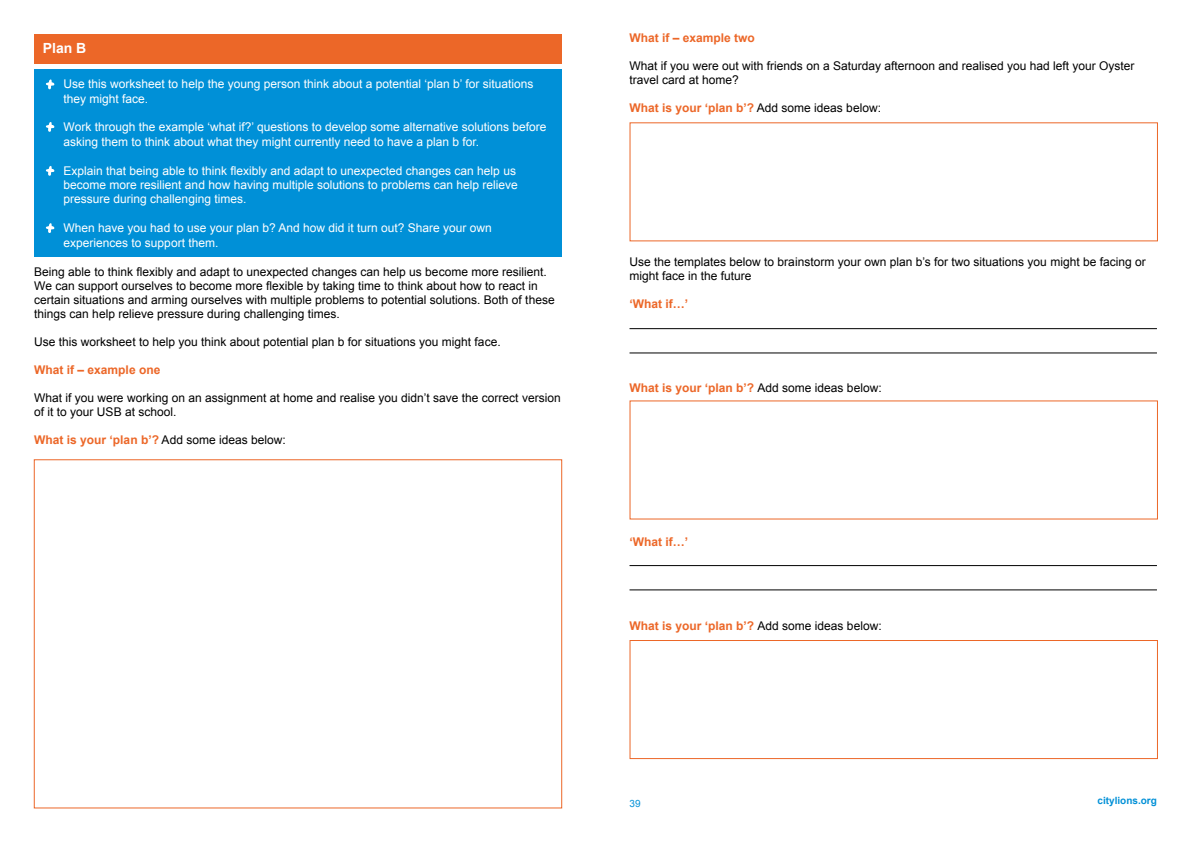
<style>
.page{position:relative;width:1191px;height:842px;background:#fff}
.page>*{position:absolute;margin:0;border:0;box-sizing:border-box;transform-origin:0 0}
.t1{font:700 14px "Arial";color:#fff}
.t2{font:12px/14px "Arial";color:#000}
.t3{font:12px/14.4px "Arial";color:#fff}
.t4{font:700 12px "Arial";color:#ec6728}
.t5{font:700 10px "Arial";color:#0090d7}
.t6{font:10px "Arial";color:#0090d7}
.s1{font-weight:400;color:#000}
</style>
<div class="page">
<div style="left:34px;top:34px;width:528px;height:30px;background:#ec6728"></div>
<div style="left:629px;top:640px;width:529px;height:119px;border:1px solid #ec6728"></div>
<div style="left:34px;top:69px;width:528px;height:188px;background:#0090d7"></div>
<hr style="left:629px;top:328px;width:528px;height:1px;background:#000">
<hr style="left:629px;top:565px;width:528px;height:1px;background:#000">
<hr style="left:629px;top:352px;width:528px;height:1px;background:#000">
<hr style="left:629px;top:589px;width:528px;height:1px;background:#000">
<svg style="left:46px;top:79px;width:8px;height:10px"></svg>
<svg style="left:46px;top:122px;width:8px;height:10px"></svg>
<svg style="left:46px;top:166px;width:8px;height:10px"></svg>
<svg style="left:46px;top:223px;width:8px;height:10px"></svg>
<p class="t1" style="left:43px;top:39px;width:45px">Plan B</p>
<p class="t3" style="left:64px;top:77px;width:471px">Use this worksheet to help the young person think about a potential ‘plan b’ for situations they might face.</p>
<p class="t3" style="left:64px;top:120px;width:484px">Work through the example ‘what if?’ questions to develop some alternative solutions before asking them to think about what they might currently need to have a plan b for.</p>
<p class="t3" style="left:64px;top:163px;width:456px">Explain that being able to think flexibly and adapt to unexpected changes can help us become more resilient and how having multiple solutions to problems can help relieve pressure during challenging times.</p>
<p class="t3" style="left:64px;top:221px;width:430px">When have you had to use your plan b? And how did it turn out? Share your own experiences to support them.</p>
<p class="t2" style="left:34px;top:265px;width:522px">Being able to think flexibly and adapt to unexpected changes can help us become more resilient.<br>We can support ourselves to become more flexible by taking time to think about how to react in certain situations and arming ourselves with multiple problems to potential solutions. Both of these things can help relieve pressure during challenging times.</p>
<p class="t2" style="left:34px;top:335px;width:468px">Use this worksheet to help you think about potential plan b for situations you might face.</p>
<p class="t4" style="left:34px;top:362px;width:128px">What if – example one</p>
<p class="t2" style="left:34px;top:391px;width:528px">What if you were working on an assignment at home and realise you didn’t save the correct version of it to your USB at school.</p>
<p class="t4" style="left:34px;top:432px;width:253px">What is your ‘plan b’? <span class="s1">Add some ideas below:</span></p>
<p class="t4" style="left:629px;top:30px;width:127px">What if – example two</p>
<p class="t2" style="left:629px;top:59px;width:506px">What if you were out with friends on a Saturday afternoon and realised you had left your Oyster travel card at home?</p>
<p class="t4" style="left:629px;top:100px;width:253px">What is your ‘plan b’? <span class="s1">Add some ideas below:</span></p>
<p class="t2" style="left:629px;top:255px;width:518px">Use the templates below to brainstorm your own plan b’s for two situations you might be facing or might face in the future</p>
<p class="t4" style="left:629px;top:296px;width:60px">‘What if…’</p>
<p class="t4" style="left:629px;top:380px;width:254px">What is your ‘plan b’? <span class="s1">Add some ideas below:</span></p>
<p class="t4" style="left:629px;top:534px;width:60px">‘What if…’</p>
<p class="t4" style="left:629px;top:618px;width:254px">What is your ‘plan b’? <span class="s1">Add some ideas below:</span></p>
<p class="t6" style="left:629px;top:797px;width:13px">39</p>
<p class="t5" style="left:1097px;top:794px;width:61px">citylions.org</p>
</div>
